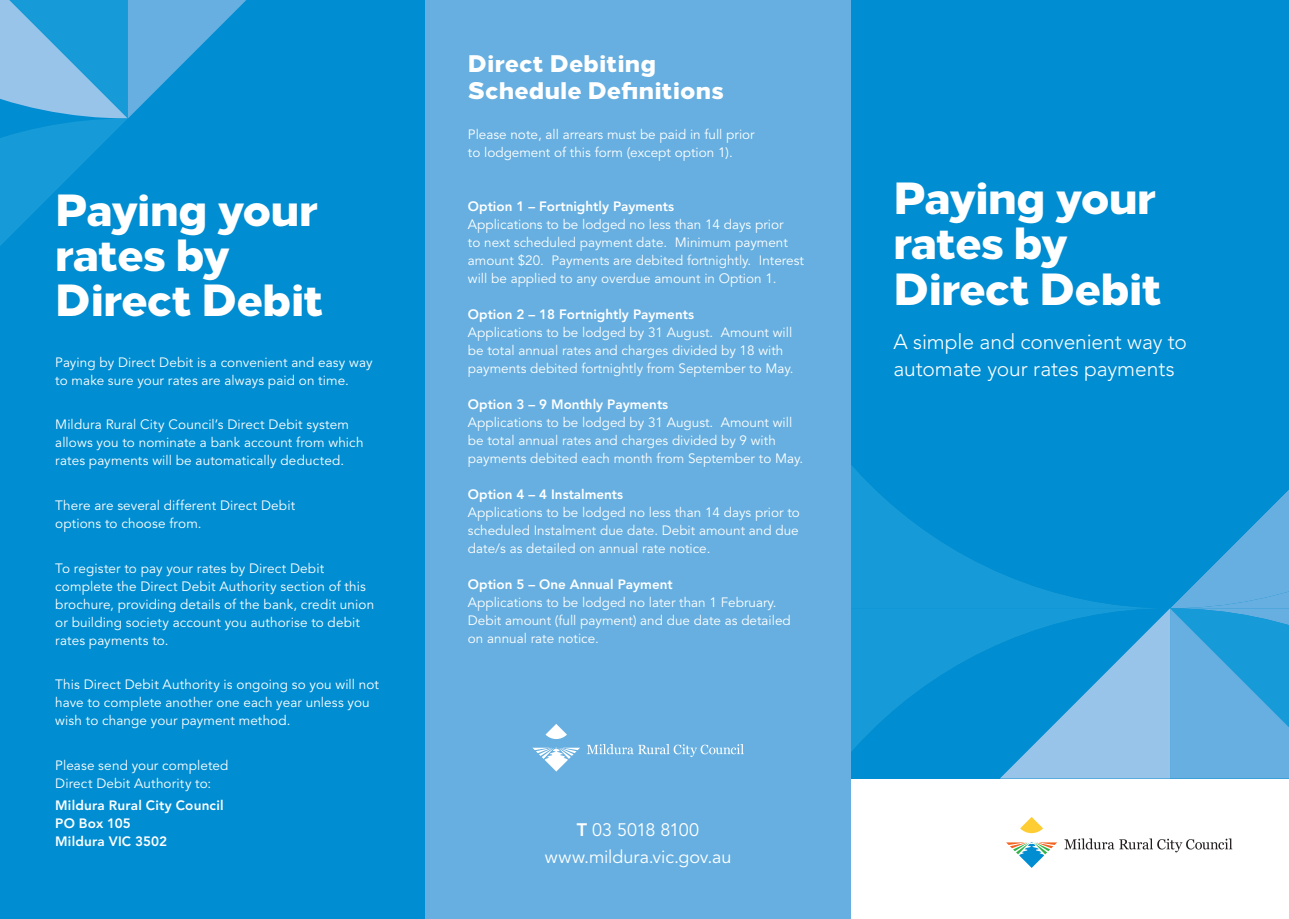
<style>
.page{position:relative;width:1289px;height:919px;background:#fff}
.page>*{position:absolute;margin:0;border:0;box-sizing:border-box;transform-origin:0 0}
.MRCC_DL_Brochure_Lrg{font:800 45px/45px "Loew";letter-spacing:-.02em;color:#fff}
.MRCC_DL_Brochure_Sub{font:800 24px/27px "Loew";letter-spacing:.01em;color:#fff}
.MRCC_DL_Brochure_Lrg-2{font:300 21px/27px "Avenir LT Std";letter-spacing:-.005em;color:#fff}
.t1{font:18px "Avenir LT Std";letter-spacing:-.005em;color:#fff}
.t2{font:18px "Avenir LT Std";letter-spacing:-.035em;color:#fff}
.BODY_9_12_Book{font:13.5px/18px "Avenir LT Std";color:#fff}
.MRCC_DL_Brochure_Bod{font:13.5px/18px "Avenir LT Std";letter-spacing:.01em;color:#fff}
.MRCC_DL_Brochure_Bod-2{font:800 13.5px/18px "Avenir LT Std";letter-spacing:.015em;color:#fff}
.s1{font-weight:800}
</style>
<div class="page">
<svg style="left:1064px;top:838px;width:168px;height:14px"></svg>
<svg style="left:1020px;top:817px;width:23px;height:16px"></svg>
<svg style="left:1006px;top:842px;width:51px;height:25px"></svg>
<div style="left:850px;top:0;width:438px;height:778px;background:#008dd1"></div>
<svg style="left:850px;top:183px;width:291px;height:425px"></svg>
<svg style="left:1171px;top:491px;width:117px;height:117px"></svg>
<svg style="left:850px;top:608px;width:149px;height:170px"></svg>
<svg style="left:999px;top:608px;width:289px;height:170px"></svg>
<div style="left:0;top:0;width:425px;height:918px;background:#008dd1"></div>
<svg style="left:0;top:0;width:246px;height:118px"></svg>
<svg style="left:0;top:118px;width:128px;height:128px"></svg>
<div style="left:425px;top:0;width:425px;height:918px;background:#66afe0"></div>
<svg style="left:587px;top:744px;width:156px;height:13px"></svg>
<svg style="left:545px;top:724px;width:22px;height:15px"></svg>
<svg style="left:532px;top:747px;width:48px;height:24px"></svg>
<p class="MRCC_DL_Brochure_Lrg" style="left:55px;top:184px;width:270px">Paying your rates by<br>Direct Debit</p>
<p class="MRCC_DL_Brochure_Bod" style="left:55px;top:353px;width:319px">Paying by Direct Debit is a convenient and easy way to make sure your rates are always paid on time.</p>
<p class="MRCC_DL_Brochure_Bod" style="left:55px;top:416px;width:310px">Mildura Rural City Council’s Direct Debit system allows you to nominate a bank account from which rates payments will be automatically deducted.</p>
<p class="MRCC_DL_Brochure_Bod" style="left:55px;top:496px;width:241px">There are several different Direct Debit options to choose from.</p>
<p class="MRCC_DL_Brochure_Bod" style="left:55px;top:559px;width:320px">To register to pay your rates by Direct Debit complete the Direct Debit Authority section of this brochure, providing details of the bank, credit union or building society account you authorise to debit rates payments to.</p>
<p class="MRCC_DL_Brochure_Bod" style="left:55px;top:675px;width:325px">This Direct Debit Authority is ongoing so you will not have to complete another one each year unless you wish to change your payment method.</p>
<p class="MRCC_DL_Brochure_Bod" style="left:55px;top:756px;width:175px">Please send your completed<br>Direct Debit Authority to:</p>
<p class="MRCC_DL_Brochure_Bod-2" style="left:55px;top:796px;width:170px">Mildura Rural City Council<br>PO Box 105<br>Mildura VIC 3502</p>
<p class="MRCC_DL_Brochure_Sub" style="left:468px;top:48px;width:257px">Direct Debiting<br>Schedule Definitions</p>
<p class="BODY_9_12_Book" style="left:468px;top:125px;width:288px">Please note, all arrears must be paid in full prior to lodgement of this form (except option 1).</p>
<p class="BODY_9_12_Book" style="left:468px;top:197px;width:337px"><span class="s1">Option 1 – Fortnightly Payments<br></span>Applications to be lodged no less than 14 days prior<br>to next scheduled payment date. Minimum payment amount $20. Payments are debited fortnightly. Interest will be applied to any overdue amount in Option 1.</p>
<p class="BODY_9_12_Book" style="left:468px;top:305px;width:327px"><span class="s1">Option 2 – 18 Fortnightly Payments<br></span>Applications to be lodged by 31 August. Amount will be total annual rates and charges divided by 18 with payments debited fortnightly from September to May.</p>
<p class="BODY_9_12_Book" style="left:468px;top:395px;width:337px"><span class="s1">Option 3 – 9 Monthly Payments<br></span>Applications to be lodged by 31 August. Amount will be total annual rates and charges divided by 9 with payments debited each month from September to May.</p>
<p class="BODY_9_12_Book" style="left:468px;top:485px;width:333px"><span class="s1">Option 4 – 4 Instalments<br></span>Applications to be lodged no less than 14 days prior to scheduled Instalment due date. Debit amount and due date/s as detailed on annual rate notice.</p>
<p class="BODY_9_12_Book" style="left:468px;top:575px;width:324px"><span class="s1">Option 5 – One Annual Payment<br></span>Applications to be lodged no later than 1 February.<br>Debit amount (full payment) and due date as detailed on annual rate notice.</p>
<p class="t2" style="left:577px;top:819px;width:124px"><span class="s1">T</span> 03 5018 8100</p>
<p class="t1" style="left:545px;top:846px;width:188px">www.mildura.vic.gov.au</p>
<p class="MRCC_DL_Brochure_Lrg" style="left:893px;top:172px;width:270px">Paying your rates by<br>Direct Debit</p>
<p class="MRCC_DL_Brochure_Lrg-2" style="left:893px;top:328px;width:295px">A simple and convenient way to automate your rates payments</p>
</div>
